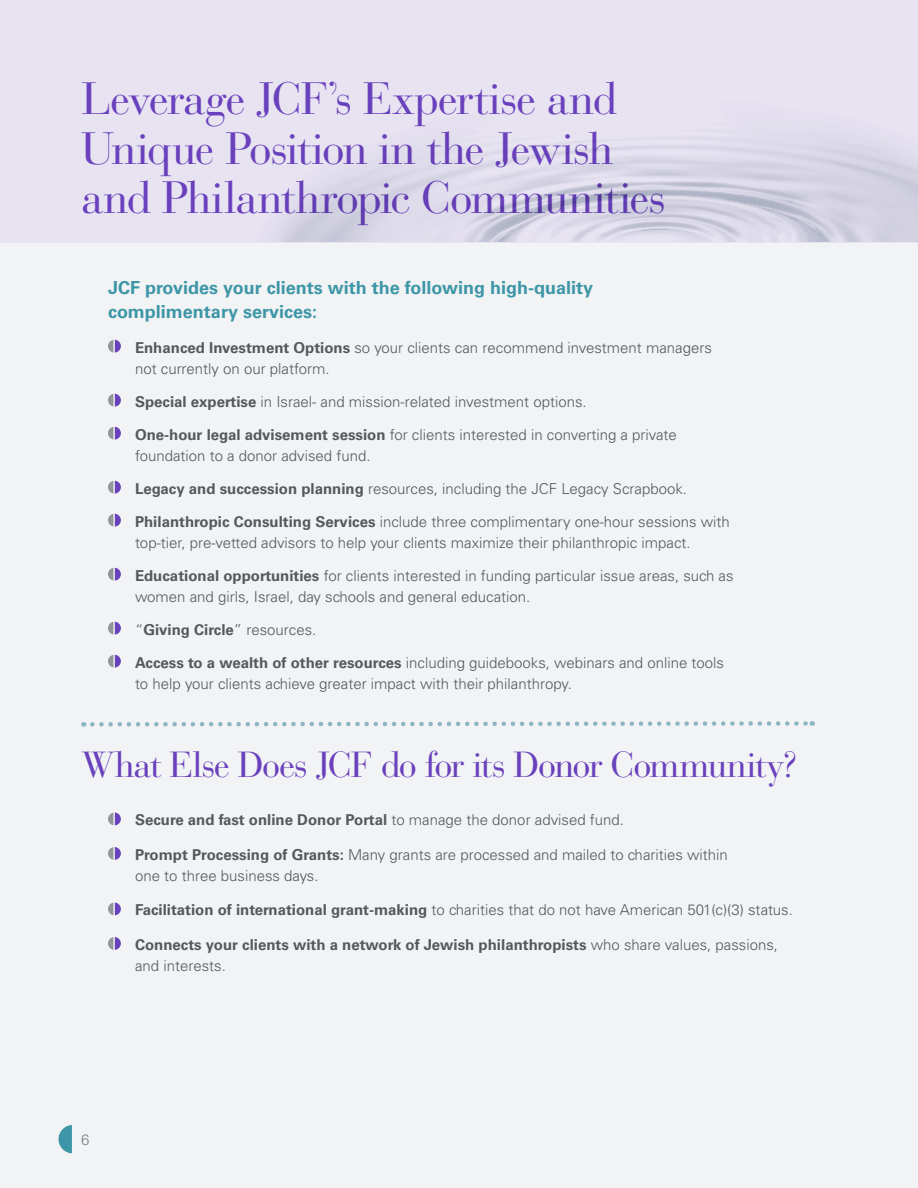
<style>
.page{position:relative;width:918px;height:1188px;background:#f2f3f4}
.page>*{position:absolute;margin:0;border:0;box-sizing:border-box;transform-origin:0 0}
.head_purple_30{font:45px/49.5px "Bauer Bodoni Std";letter-spacing:-.035em;color:#6a41bd}
.head_purple_24_27{font:36px "Bauer Bodoni Std";letter-spacing:-.04em;color:#6a41bd}
.subhead_blue_12_14{font:700 18px/24px "Univers LT Std";color:#3d96a7}
.bullet_gray_10_14{font:300 15px/21px "Univers LT Std";color:#57585a}
.para_80__gray_12_16{font:300 15px/21px "Univers LT Std";color:#57585a}
.para_80__gray_12_16-2{font:700 15px/21px "Univers LT Std";color:#57585a}
.t1{font:300 15px "Univers LT Std";color:#808285}
.s1{font-weight:700}
.s2{font-weight:300}
</style>
<div class="page">
<div style="left:0;top:0;width:918px;height:243px;background:#e7e3f1"></div>
<svg style="left:108px;top:340px;width:13px;height:13px"></svg>
<svg style="left:108px;top:394px;width:13px;height:13px"></svg>
<svg style="left:108px;top:427px;width:13px;height:13px"></svg>
<svg style="left:108px;top:481px;width:13px;height:13px"></svg>
<svg style="left:108px;top:514px;width:13px;height:13px"></svg>
<svg style="left:108px;top:568px;width:13px;height:13px"></svg>
<svg style="left:108px;top:622px;width:13px;height:13px"></svg>
<svg style="left:108px;top:655px;width:13px;height:13px"></svg>
<svg style="left:108px;top:813px;width:13px;height:12px"></svg>
<svg style="left:108px;top:847px;width:13px;height:13px"></svg>
<svg style="left:108px;top:903px;width:13px;height:12px"></svg>
<svg style="left:108px;top:937px;width:13px;height:13px"></svg>
<svg style="left:83px;top:721px;width:730px;height:6px"></svg>
<img style="left:276px;top:139px;width:642px;height:103px">
<svg style="left:59px;top:1125px;width:13px;height:28px"></svg>
<p class="head_purple_30" style="left:81px;top:74px;width:586px">Leverage JCF’s Expertise and<br>Unique Position in the Jewish and Philanthropic Communities</p>
<p class="subhead_blue_12_14" style="left:108px;top:276px;width:487px">JCF provides your clients with the following high-quality complimentary services:</p>
<p class="bullet_gray_10_14" style="left:135px;top:337px;width:578px"><span class="s1">Enhanced Investment Options</span> so your clients can recommend investment managers not currently on our platform.</p>
<p class="bullet_gray_10_14" style="left:135px;top:391px;width:453px"><span class="s1">Special expertise</span> in Israel- and mission-related investment options.</p>
<p class="bullet_gray_10_14" style="left:135px;top:424px;width:543px"><span class="s1">One-hour legal advisement session</span> for clients interested in converting a private foundation to a donor advised fund.</p>
<p class="bullet_gray_10_14" style="left:135px;top:478px;width:554px"><span class="s1">Legacy and succession planning</span> resources, including the JCF Legacy Scrapbook.</p>
<p class="bullet_gray_10_14" style="left:135px;top:511px;width:596px"><span class="s1">Philanthropic Consulting Services</span> include three complimentary one-hour sessions with top-tier, pre-vetted advisors to help your clients maximize their philanthropic impact.</p>
<p class="bullet_gray_10_14" style="left:135px;top:565px;width:600px"><span class="s1">Educational opportunities</span> for clients interested in funding particular issue areas, such as women and girls, Israel, day schools and general education.</p>
<p class="bullet_gray_10_14" style="left:135px;top:619px;width:183px">“<span class="s1">Giving Circle</span>” resources.</p>
<p class="bullet_gray_10_14" style="left:135px;top:652px;width:591px"><span class="s1">Access to a wealth of other resources</span> including guidebooks, webinars and online tools to help your clients achieve greater impact with their philanthropy.</p>
<p class="head_purple_24_27" style="left:81px;top:743px;width:720px">What Else Does JCF do for its Donor Community?</p>
<p class="para_80__gray_12_16-2" style="left:135px;top:810px;width:491px">Secure and fast online Donor Portal <span class="s2">to manage the donor advised fund.</span></p>
<p class="para_80__gray_12_16" style="left:135px;top:844px;width:594px"><span class="s1">Prompt Processing of Grants:</span> Many grants are processed and mailed to charities within one to three business days.</p>
<p class="para_80__gray_12_16" style="left:135px;top:900px;width:659px"><span class="s1">Facilitation of international grant-making</span> to charities that do not have American 501(c)(3) status.</p>
<p class="para_80__gray_12_16-2" style="left:135px;top:934px;width:645px">Connects your clients with a network of Jewish philanthropists <span class="s2">who share values, passions, and interests.</span></p>
<p class="t1" style="left:81px;top:1130px;width:10px">6</p>
</div>
